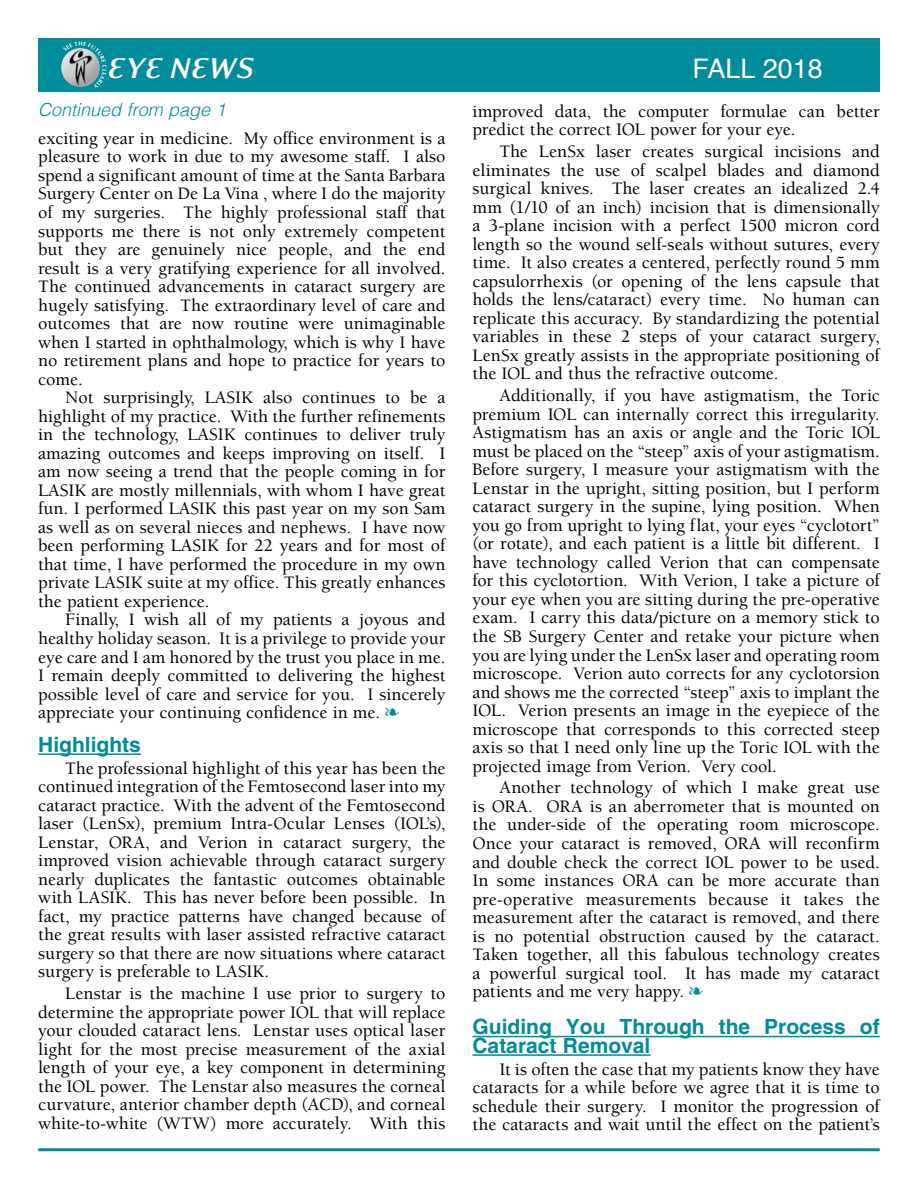
<style>
.page{position:relative;width:918px;height:1188px;background:#fff}
.page>*{position:absolute;margin:0;border:0;box-sizing:border-box;transform-origin:0 0}
.t1{font:33px "Eidetic Modern Bold Italic TT";color:#fff}
.t2{font:27px "Helvetica";color:#fff}
.t3{font:700 21px/18.5px "Helvetica";color:#008c9a}
.t4{font:500 18px/18.5px "Berkeley";color:#000;text-align:justify}
.t5{font:italic 300 18px "Helvetica";color:#008c9a}
.s1{color:#008c9a}
</style>
<div class="page">
<hr style="left:38px;top:1148px;width:842px;height:3px;background:#008c9a">
<div style="left:38px;top:38px;width:842px;height:54px;background:#008c9a"></div>
<hr style="left:38px;top:753px;width:103px;height:2px;background:#008c9a">
<hr style="left:472px;top:1036px;width:408px;height:1px;background:#008c9a">
<hr style="left:472px;top:1054px;width:178px;height:2px;background:#008c9a">
<svg style="left:63px;top:41px;width:43px;height:48px"></svg>
<img style="left:61px;top:48px;width:39px;height:39px;border-radius:19px">
<h1 class="t1" style="left:107px;top:51px;width:148px">EYE NEWS</h1>
<h2 class="t2" style="left:692px;top:48px;width:132px">FALL 2018</h2>
<p class="t5" style="left:38px;top:95px;width:189px">Continued from page 1</p>
<p class="t4" style="left:38px;top:129px;width:409px">exciting year in medicine. My office environment is a pleasure to work in due to my awesome staff. I also spend a significant amount of time at the Santa Barbara Surgery Center on De La Vina , where I do the majority of my surgeries. The highly professional staff that supports me there is not only extremely competent but they are genuinely nice people, and the end result is a very gratifying experience for all involved.<br>The continued advancements in cataract surgery are hugely satisfying. The extraordinary level of care and outcomes that are now routine were unimaginable when I started in ophthalmology, which is why I have no retirement plans and hope to practice for years to come.</p>
<p class="t4" style="left:38px;top:389px;width:409px;text-indent:27px">Not surprisingly, LASIK also continues to be a highlight of my practice. With the further refinements in the technology, LASIK continues to deliver truly amazing outcomes and keeps improving on itself. I am now seeing a trend that the people coming in for LASIK are mostly millennials, with whom I have great fun. I performed LASIK this past year on my son Sam as well as on several nieces and nephews. I have now been performing LASIK for 22 years and for most of that time, I have performed the procedure in my own private LASIK suite at my office. This greatly enhances the patient experience.</p>
<p class="t4" style="left:38px;top:611px;width:409px;text-indent:27px">Finally, I wish all of my patients a joyous and healthy holiday season. It is a privilege to provide your eye care and I am honored by the trust you place in me.<br>I remain deeply committed to delivering the highest possible level of care and service for you. I sincerely appreciate your continuing confidence in me. <span class="s1">❧</span></p>
<p class="t3" style="left:38px;top:735px;width:104px">Highlights</p>
<p class="t4" style="left:38px;top:759px;width:409px;text-indent:27px">The professional highlight of this year has been the continued integration of the Femtosecond laser into my cataract practice. With the advent of the Femtosecond laser (LenSx), premium Intra-Ocular Lenses (IOL’s), Lenstar, ORA, and Verion in cataract surgery, the improved vision achievable through cataract surgery nearly duplicates the fantastic outcomes obtainable with LASIK. This has never before been possible. In fact, my practice patterns have changed because of the great results with laser assisted refractive cataract surgery so that there are now situations where cataract surgery is preferable to LASIK.</p>
<p class="t4" style="left:38px;top:985px;width:409px;text-indent:27px">Lenstar is the machine I use prior to surgery to determine the appropriate power IOL that will replace your clouded cataract lens. Lenstar uses optical laser light for the most precise measurement of the axial length of your eye, a key component in determining the IOL power. The Lenstar also measures the corneal curvature, anterior chamber depth (ACD), and corneal white-to-white (WTW) more accurately. With this</p>
<p class="t4" style="left:472px;top:102px;width:409px">improved data, the computer formulae can better predict the correct IOL power for your eye.</p>
<p class="t4" style="left:472px;top:143px;width:409px;text-indent:27px">The LenSx laser creates surgical incisions and eliminates the use of scalpel blades and diamond surgical knives. The laser creates an idealized 2.4 mm (1/10 of an inch) incision that is dimensionally a 3-plane incision with a perfect 1500 micron cord length so the wound self-seals without sutures, every time. It also creates a centered, perfectly round 5 mm capsulorrhexis (or opening of the lens capsule that holds the lens/cataract) every time. No human can replicate this accuracy. By standardizing the potential variables in these 2 steps of your cataract surgery, LenSx greatly assists in the appropriate positioning of the IOL and thus the refractive outcome.</p>
<p class="t4" style="left:472px;top:387px;width:409px;text-indent:27px">Additionally, if you have astigmatism, the Toric premium IOL can internally correct this irregularity.<br>Astigmatism has an axis or angle and the Toric IOL must be placed on the “steep” axis of your astigmatism.<br>Before surgery, I measure your astigmatism with the Lenstar in the upright, sitting position, but I perform cataract surgery in the supine, lying position. When you go from upright to lying flat, your eyes “cyclotort” (or rotate), and each patient is a little bit different. I have technology called Verion that can compensate for this cyclotortion. With Verion, I take a picture of your eye when you are sitting during the pre-operative exam. I carry this data/picture on a memory stick to the SB Surgery Center and retake your picture when you are lying under the LenSx laser and operating room microscope. Verion auto corrects for any cyclotorsion and shows me the corrected “steep” axis to implant the IOL. Verion presents an image in the eyepiece of the microscope that corresponds to this corrected steep axis so that I need only line up the Toric IOL with the projected image from Verion. Very cool.</p>
<p class="t4" style="left:472px;top:779px;width:409px;text-indent:27px">Another technology of which I make great use is ORA. ORA is an aberrometer that is mounted on the under-side of the operating room microscope.<br>Once your cataract is removed, ORA will reconfirm and double check the correct IOL power to be used.<br>In some instances ORA can be more accurate than pre-operative measurements because it takes the measurement after the cataract is removed, and there is no potential obstruction caused by the cataract.<br>Taken together, all this fabulous technology creates a powerful surgical tool. It has made my cataract patients and me very happy. <span class="s1">❧</span></p>
<p class="t3" style="left:472px;top:1017px;width:409px">Guiding You Through the Process of<br>Cataract Removal</p>
<p class="t4" style="left:472px;top:1060px;width:409px;text-indent:27px">It is often the case that my patients know they have cataracts for a while before we agree that it is time to schedule their surgery. I monitor the progression of the cataracts and wait until the effect on the patient’s</p>
</div>
